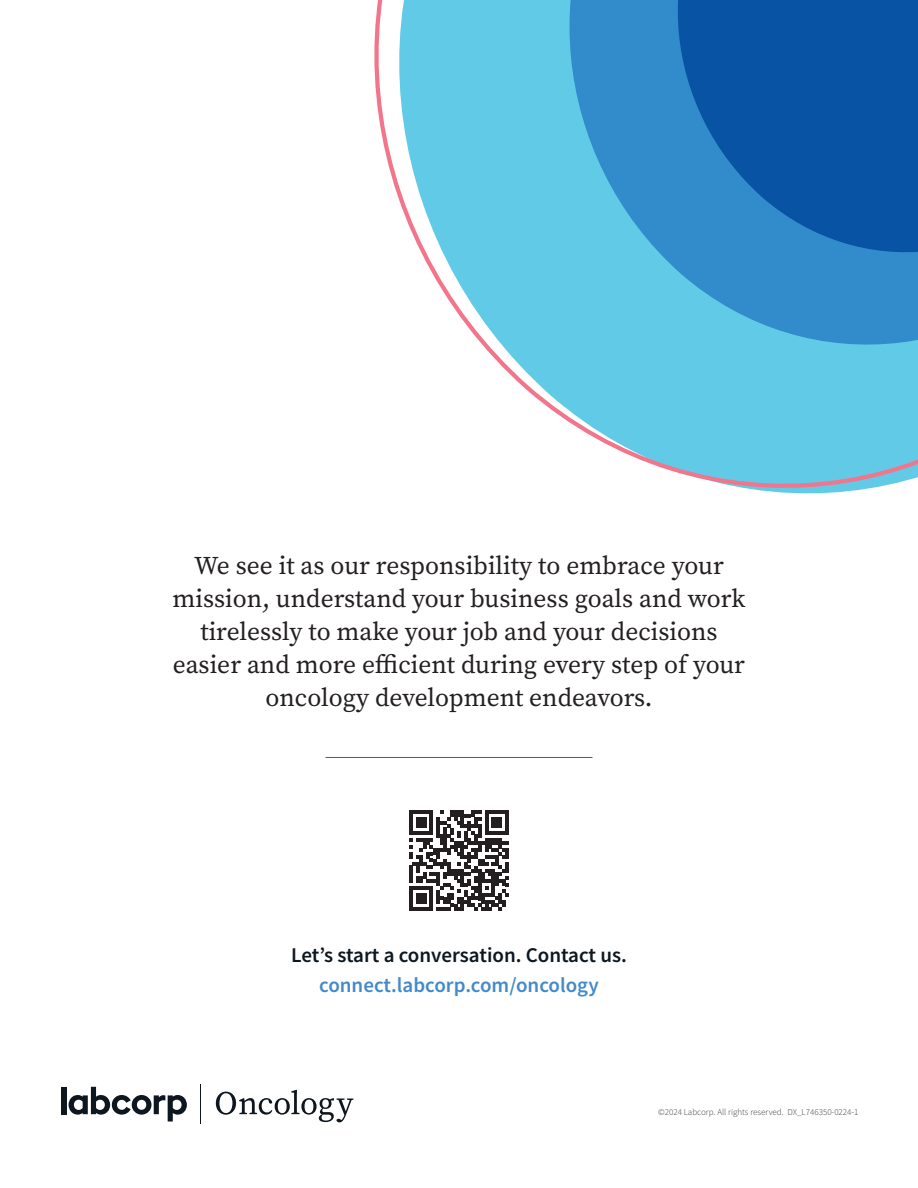
<style>
.page{position:relative;width:918px;height:1188px;background:#fff}
.page>*{position:absolute;margin:0;border:0;box-sizing:border-box;transform-origin:0 0}
.t1{font:25.5px/33px "Source Serif Pro";color:#231f20;text-align:center}
.t2{font:600 21px "Source Sans Pro";color:#0d171f}
.t3{font:600 21px "Source Sans Pro";color:#428ac9}
.t4{font:300 9px "Source Sans Pro";color:#3c3d43}
</style>
<div class="page">
<svg style="left:374px;top:0;width:544px;height:493px"></svg>
<div style="left:61px;top:1087px;width:5px;height:27px;background:#0e161f"></div>
<svg style="left:69px;top:1087px;width:118px;height:34px"></svg>
<svg style="left:216px;top:1090px;width:137px;height:32px"></svg>
<hr style="left:200px;top:1084px;width:1px;height:40px;background:#0e161f">
<hr style="left:326px;top:757px;width:266px;height:1px;background:#57585a">
<svg style="left:409px;top:810px;width:100px;height:100px"></svg>
<p class="t1" style="left:173px;top:549px;width:574px">We see it as our responsibility to embrace your mission, understand your business goals and work tirelessly to make your job and your decisions easier and more efficient during every step of your oncology development endeavors.</p>
<p class="t2" style="left:291px;top:941px;width:337px">Let’s start a conversation. Contact us.</p>
<p class="t3" style="left:319px;top:971px;width:281px">connect.labcorp.com/oncology</p>
<p class="t4" style="left:658px;top:1106px;width:202px">©2024 Labcorp. All rights reserved. DX_L746350-0224-1</p>
</div>
